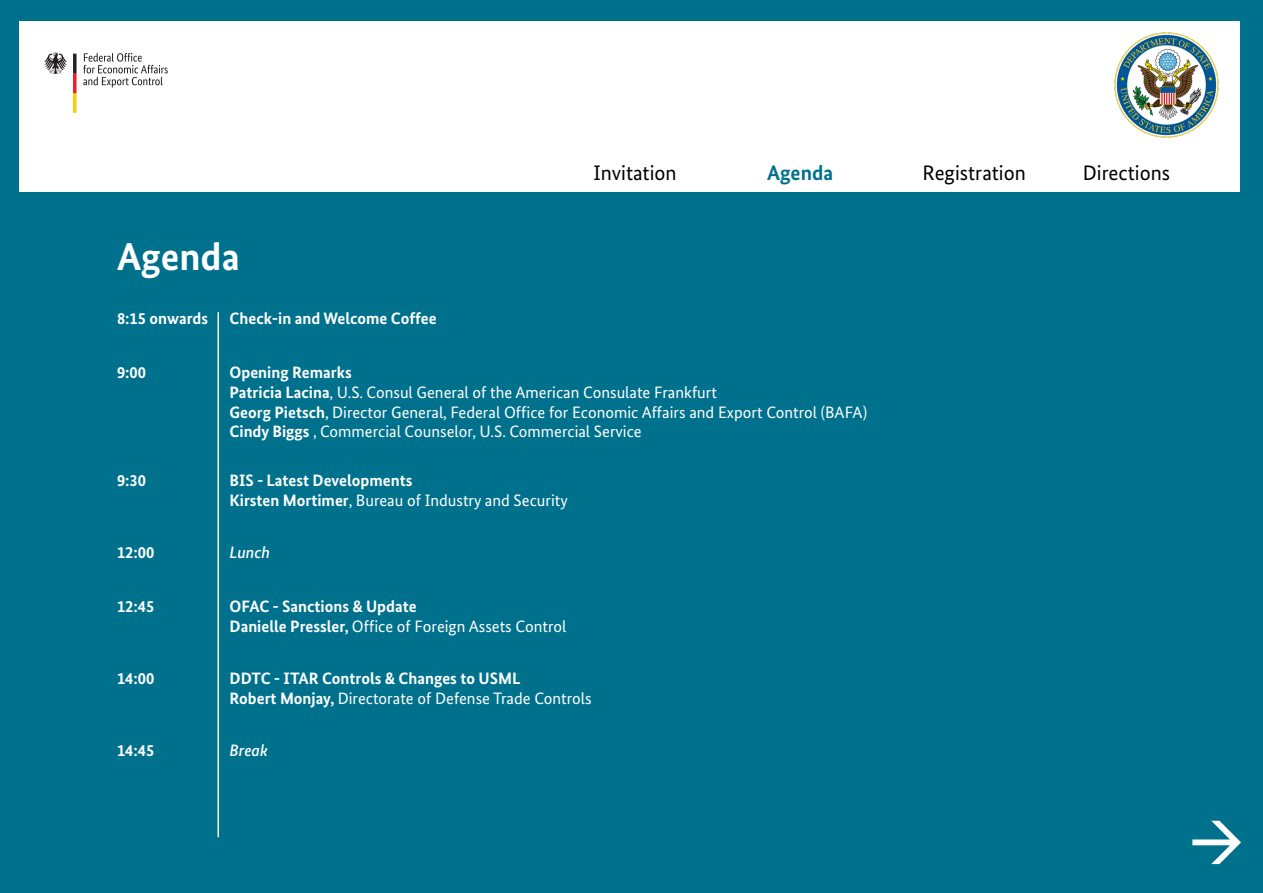
<style>
.page{position:relative;width:1263px;height:893px;background:#00718d}
.page>*{position:absolute;margin:0;border:0;box-sizing:border-box;transform-origin:0 0}
.Überschrift_1{font:700 39px "Bundes Sans";color:#fff}
.Inhaltsverzeichnis{font:21px "Bundes Sans";color:#000}
.Inhaltsverzeichnis-2{font:700 21px "Bundes Sans";color:#00718d}
.Programmpunkt{font:700 16.5px/19.8px "Bundes Sans";color:#fff}
.Programmpunkt-2{font:16.5px/19.8px "Bundes Sans";color:#fff}
.Programmpunkt-3{font:italic 500 16.5px "Bundes Sans";color:#fff}
.s1{font-weight:700}
.s2{font-weight:400}
</style>
<div class="page">
<div style="left:19px;top:21px;width:1221px;height:170px;background:#fff"></div>
<svg style="left:83px;top:53px;width:85px;height:35px"></svg>
<svg style="left:44px;top:53px;width:23px;height:21px"></svg>
<svg style="left:73px;top:54px;width:4px;height:59px"></svg>
<hr style="left:218px;top:312px;width:1px;height:525px;background:#fff">
<p class="Überschrift_1" style="left:117px;top:233px;width:124px">Agenda</p>
<h2 class="Programmpunkt" style="left:117px;top:308px;width:93px">8:15 onwards</h2>
<h2 class="Programmpunkt" style="left:229px;top:308px;width:209px">Check-in and Welcome Coffee</h2>
<p class="Inhaltsverzeichnis" style="left:594px;top:160px;width:84px">Invitation</p>
<p class="Inhaltsverzeichnis-2" style="left:767px;top:160px;width:68px">Agenda</p>
<p class="Inhaltsverzeichnis" style="left:922px;top:160px;width:105px">Registration</p>
<p class="Inhaltsverzeichnis" style="left:1083px;top:160px;width:89px">Directions</p>
<h2 class="Programmpunkt" style="left:117px;top:362px;width:31px">9:00</h2>
<h2 class="Programmpunkt-2" style="left:229px;top:362px;width:639px"><span class="s1">Opening Remarks<br>Patricia Lacina</span>, U.S. Consul General of the American Consulate Frankfurt<br><span class="s1">Georg Pietsch</span>, Director General, Federal Office for Economic Affairs and Export Control (BAFA)<br><span class="s1">Cindy Biggs</span> , Commercial Counselor, U.S. Commercial Service</h2>
<h2 class="Programmpunkt" style="left:117px;top:470px;width:31px">9:30</h2>
<h2 class="Programmpunkt" style="left:230px;top:470px;width:340px">BIS - Latest Developments<br>Kirsten Mortimer<span class="s2">, Bureau of Industry and Security</span></h2>
<h2 class="Programmpunkt" style="left:117px;top:542px;width:39px">12:00</h2>
<h2 class="Programmpunkt-3" style="left:230px;top:542px;width:42px">Lunch</h2>
<h2 class="Programmpunkt" style="left:117px;top:596px;width:39px">12:45</h2>
<h2 class="Programmpunkt" style="left:230px;top:596px;width:338px">OFAC - Sanctions &amp; Update<br>Danielle Pressler, <span class="s2">Office of Foreign Assets Control</span></h2>
<h2 class="Programmpunkt" style="left:117px;top:668px;width:39px">14:00</h2>
<h2 class="Programmpunkt" style="left:229px;top:668px;width:364px">DDTC - ITAR Controls &amp; Changes to USML<br>Robert Monjay, <span class="s2">Directorate of Defense Trade Controls</span></h2>
<h2 class="Programmpunkt" style="left:117px;top:740px;width:39px">14:45</h2>
<h2 class="Programmpunkt-3" style="left:230px;top:740px;width:40px">Break</h2>
</div>
